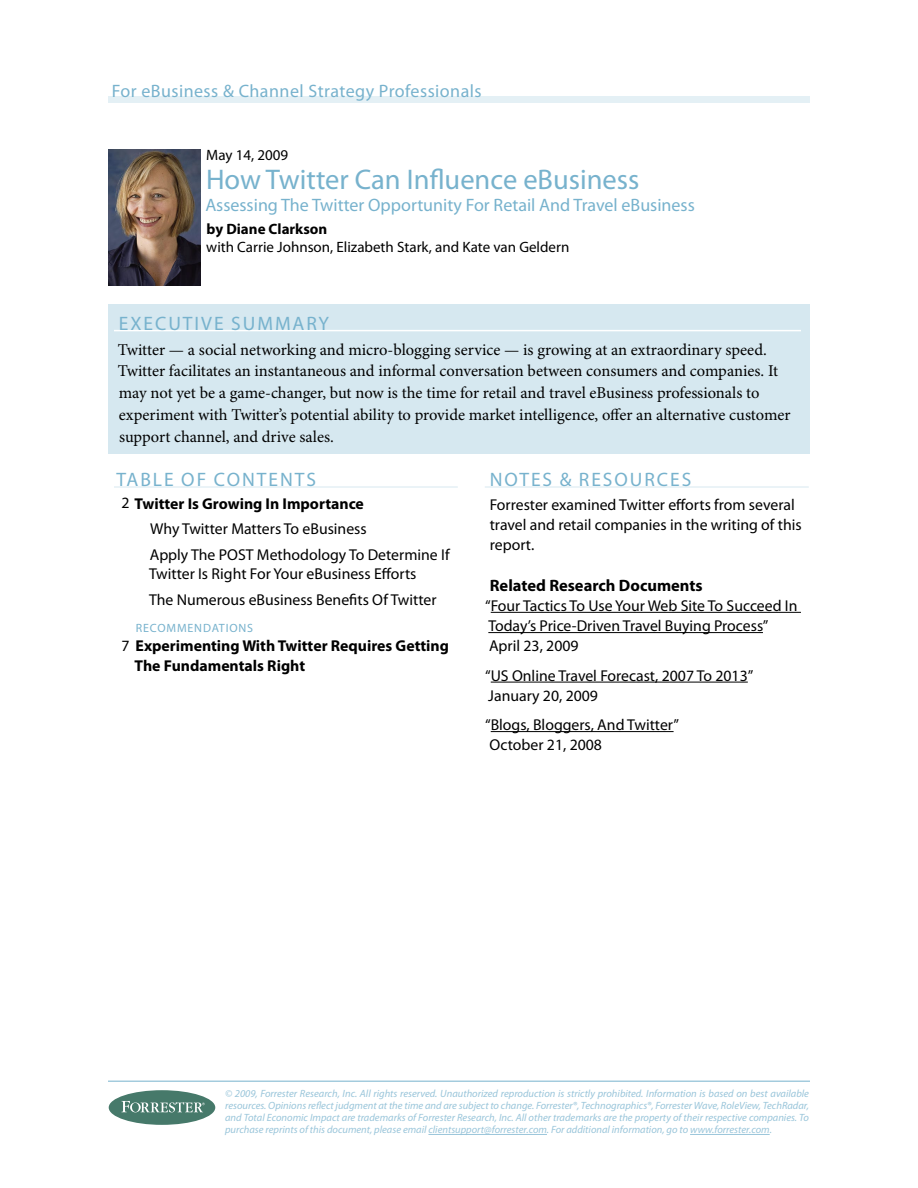
<style>
.page{position:relative;width:918px;height:1188px;background:#fff}
.page>*{position:absolute;margin:0;border:0;box-sizing:border-box;transform-origin:0 0}
.t1{font:28.5px "Myriad Pro";color:#77b2cd}
.t2{font:19.5px "Myriad Pro";letter-spacing:.1em;color:#77b2cd}
.t3{font:18px "Myriad Pro";color:#77b2cd}
.t4{font:18px "Myriad Pro";letter-spacing:.025em;color:#77b2cd}
.t5{font:16.5px/21.8px "Minion Pro";letter-spacing:-.005em;color:#000}
.t6{font:700 16.5px "Myriad Pro";color:#000}
.t7{font:15.75px/20.2px "Myriad Pro";color:#000}
.t8{font:700 15.75px/19.5px "Myriad Pro";color:#000}
.t9{font:15px "Myriad Pro";color:#000}
.t10{font:700 15px "Myriad Pro";color:#000}
.t11{font:12px "Myriad Pro";letter-spacing:.07em;color:#77b2cd}
.t12{font:italic 10.5px/12px "Myriad Pro";color:#99c5da;text-align:justify}
.s1{font-weight:700}
.s2{font-weight:400}
</style>
<div class="page">
<div style="left:108px;top:304px;width:702px;height:150px;background:#d6e8f0"></div>
<div style="left:108px;top:97px;width:702px;height:6px;background:#e4f0f5"></div>
<hr style="left:428px;top:1134px;width:119px;height:1px;background:#99c5da">
<hr style="left:690px;top:1134px;width:80px;height:1px;background:#99c5da">
<hr style="left:108px;top:1081px;width:702px;height:1px;background:#77b2cd">
<div style="left:109px;top:1090px;width:106px;height:35px;background:#46796a;border-radius:50%"></div>
<svg style="left:121px;top:1101px;width:84px;height:11px"></svg>
<hr style="left:114px;top:330px;width:687px;height:1px;background:#fff">
<hr style="left:114px;top:486px;width:344px;height:2px;background:#e4f0f5">
<hr style="left:485px;top:486px;width:324px;height:2px;background:#e4f0f5">
<hr style="left:491px;top:612px;width:310px;height:1px;background:#000">
<hr style="left:488px;top:632px;width:275px;height:1px;background:#000">
<hr style="left:491px;top:682px;width:257px;height:1px;background:#000">
<hr style="left:491px;top:731px;width:183px;height:1px;background:#000">
<img style="left:108px;top:149px;width:92px;height:137px">
<h3 class="t4" style="left:112px;top:81px;width:371px">For eBusiness &amp; Channel Strategy Professionals</h3>
<h3 class="t9" style="left:206px;top:147px;width:83px">May 14, 2009</h3>
<h1 class="t1" style="left:206px;top:164px;width:435px">How Twitter Can Influence eBusiness</h1>
<h3 class="t3" style="left:205px;top:196px;width:491px">Assessing The Twitter Opportunity For Retail And Travel eBusiness</h3>
<h3 class="t10" style="left:207px;top:220px;width:122px">by Diane Clarkson</h3>
<h3 class="t9" style="left:206px;top:239px;width:365px">with Carrie Johnson, Elizabeth Stark, and Kate van Geldern</h3>
<h2 class="t2" style="left:119px;top:313px;width:212px">Executive Summary</h2>
<p class="t5" style="left:118px;top:339px;width:675px">Twitter — a social networking and micro-blogging service — is growing at an extraordinary speed.<br>Twitter facilitates an instantaneous and informal conversation between consumers and companies. It may not yet be a game-changer, but now is the time for retail and travel eBusiness professionals to experiment with Twitter’s potential ability to provide market intelligence, offer an alternative customer support channel, and drive sales.</p>
<h2 class="t2" style="left:116px;top:469px;width:190px">table of Contents</h2>
<h3 class="t7" style="left:150px;top:491px;width:301px;line-height:25.5px;text-indent:-28px">2 <span class="s1">Twitter Is Growing In Importance<br></span>Why Twitter Matters To eBusiness<br>Apply The POST Methodology To Determine If</h3>
<h3 class="t7" style="left:149px;top:562px;width:289px;line-height:25.5px">Twitter Is Right For Your eBusiness Efforts<br>The Numerous eBusiness Benefits Of Twitter</h3>
<p class="t11" style="left:136px;top:621px;width:41px">recomme</p>
<p class="t11" style="left:194px;top:621px;width:59px">ndations</p>
<h3 class="t8" style="left:135px;top:636px;width:316px;text-indent:-13px"><span class="s2">7</span> Experimenting With Twitter Requires Getting<br>The Fundamentals Right</h3>
<h2 class="t2" style="left:490px;top:469px;width:139px">NOTES &amp; RESOUR</h2>
<h2 class="t2" style="left:657px;top:469px;width:36px">CES</h2>
<h3 class="t7" style="left:490px;top:494px;width:313px">Forrester examined Twitter efforts from several travel and retail companies in the writing of this report.</h3>
<h3 class="t6" style="left:490px;top:576px;width:214px">Related Research Documents</h3>
<h3 class="t7" style="left:485px;top:596px;width:314px">“Four Tactics To Use Your Web Site To Succeed In<br>Today’s Price-Driven Travel Buying Process”<br>April 23, 2009</h3>
<h3 class="t7" style="left:485px;top:665px;width:270px">“US Online Travel Forecast, 2007 To 2013”<br>January 20, 2009</h3>
<h3 class="t7" style="left:485px;top:715px;width:196px">“Blogs, Bloggers, And Twitter”<br>October 21, 2008</h3>
<p class="t12" style="left:225px;top:1088px;width:585px">© 2009, Forrester Research, Inc. All rights reserved. Unauthorized reproduction is strictly prohibited. Information is based on best available resources. Opinions reflect judgment at the time and are subject to change. Forrester®, Technographics®, Forrester Wave, RoleView, TechRadar, and Total Economic Impact are trademarks of Forrester Research, Inc. All other trademarks are the property of their respective companies. To purchase reprints of this document, please email clientsupport@forrester.com. For additional information, go to www.forrester.com.</p>
</div>
